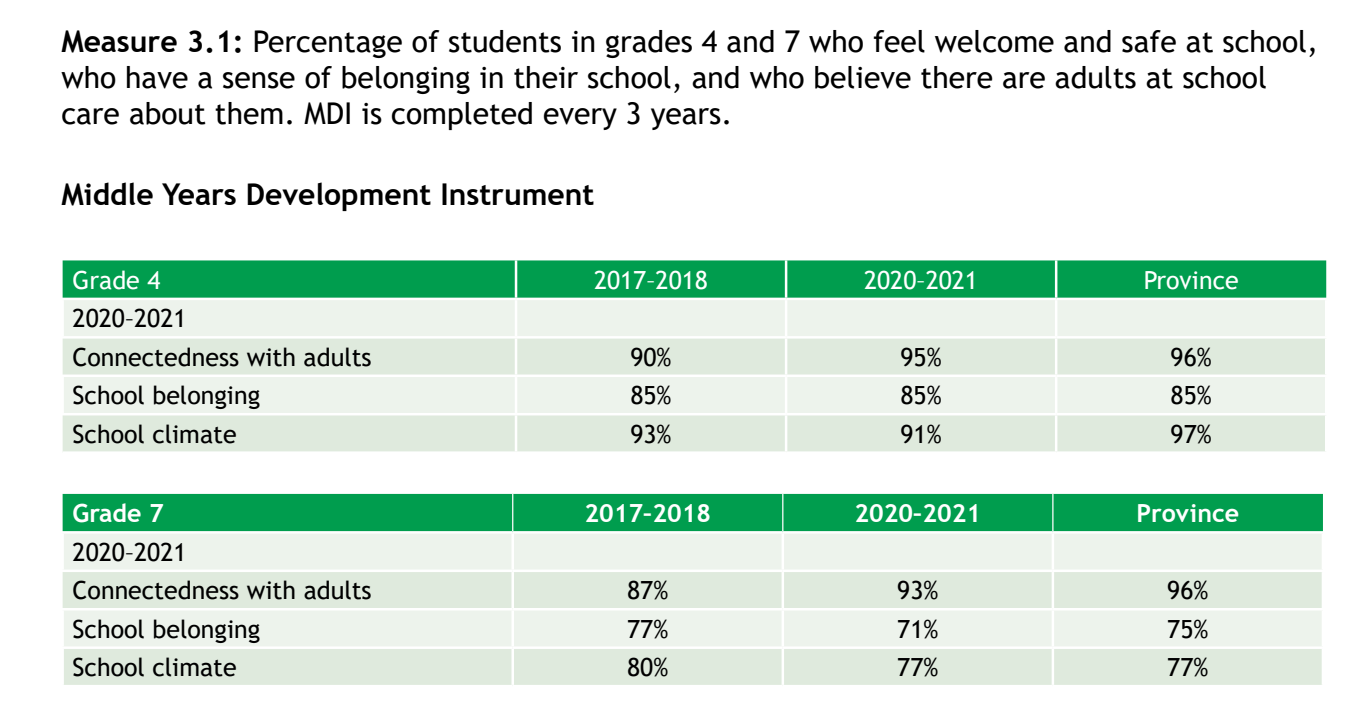
<style>
.page{position:relative;width:1370px;height:712px;background:#fff}
.page>*{position:absolute;margin:0;border:0;box-sizing:border-box;transform-origin:0 0}
.t1{font:30px/36px "Trebuchet MS";color:#000}
.t2{font:700 30px "Trebuchet MS";color:#000}
.t3{font:25px/38.5px "Trebuchet MS";color:#000}
.t4{font:25px "Trebuchet MS";color:#fff}
.t5{font:700 25px "Trebuchet MS";color:#fff}
.s1{font-weight:700}
</style>
<div class="page">
<div style="left:63px;top:260px;width:1263px;height:38px;background:#009d4e"></div>
<div style="left:64px;top:300px;width:1261px;height:36px;background:#edf3ec"></div>
<svg style="left:63px;top:339px;width:1262px;height:112px;background:#e3ede2"></svg>
<hr style="left:515px;top:260px;width:2px;height:38px;background:#fff">
<hr style="left:785px;top:260px;width:2px;height:38px;background:#fff">
<hr style="left:1055px;top:260px;width:2px;height:38px;background:#fff">
<hr style="left:515px;top:339px;width:2px;height:35px;background:#fff">
<hr style="left:785px;top:339px;width:2px;height:35px;background:#fff">
<hr style="left:1055px;top:339px;width:2px;height:35px;background:#fff">
<hr style="left:515px;top:415px;width:2px;height:36px;background:#fff">
<hr style="left:785px;top:415px;width:2px;height:36px;background:#fff">
<hr style="left:1055px;top:415px;width:2px;height:36px;background:#fff">
<hr style="left:515px;top:300px;width:2px;height:36px;background:#fff">
<hr style="left:785px;top:300px;width:2px;height:36px;background:#fff">
<hr style="left:1055px;top:300px;width:2px;height:36px;background:#fff">
<hr style="left:61px;top:374px;width:455px;height:3px;background:#fff">
<hr style="left:61px;top:377px;width:3px;height:36px;background:#fff">
<hr style="left:61px;top:413px;width:455px;height:2px;background:#fff">
<hr style="left:516px;top:374px;width:270px;height:3px;background:#fff">
<hr style="left:515px;top:377px;width:2px;height:36px;background:#fff">
<hr style="left:516px;top:413px;width:270px;height:2px;background:#fff">
<hr style="left:786px;top:374px;width:270px;height:3px;background:#fff">
<hr style="left:785px;top:377px;width:2px;height:36px;background:#fff">
<hr style="left:786px;top:413px;width:270px;height:2px;background:#fff">
<hr style="left:1056px;top:374px;width:271px;height:3px;background:#fff">
<hr style="left:1055px;top:377px;width:2px;height:36px;background:#fff">
<hr style="left:1056px;top:413px;width:271px;height:2px;background:#fff">
<div style="left:63px;top:494px;width:1260px;height:37px;background:#009d4e"></div>
<div style="left:64px;top:534px;width:1257px;height:35px;background:#edf3ec"></div>
<svg style="left:63px;top:572px;width:1258px;height:113px;background:#e3ede2"></svg>
<hr style="left:512px;top:494px;width:1px;height:37px;background:#fff">
<hr style="left:782px;top:494px;width:1px;height:37px;background:#fff">
<hr style="left:1052px;top:494px;width:1px;height:37px;background:#fff">
<hr style="left:511px;top:572px;width:3px;height:36px;background:#fff">
<hr style="left:781px;top:572px;width:3px;height:36px;background:#fff">
<hr style="left:1051px;top:572px;width:3px;height:36px;background:#fff">
<hr style="left:61px;top:649px;width:3px;height:36px;background:#fff">
<hr style="left:511px;top:649px;width:3px;height:36px;background:#fff">
<hr style="left:781px;top:649px;width:3px;height:36px;background:#fff">
<hr style="left:1051px;top:649px;width:3px;height:36px;background:#fff">
<hr style="left:511px;top:533px;width:3px;height:36px;background:#fff">
<hr style="left:781px;top:533px;width:3px;height:36px;background:#fff">
<hr style="left:1051px;top:533px;width:3px;height:36px;background:#fff">
<hr style="left:61px;top:608px;width:452px;height:2px;background:#fff">
<hr style="left:61px;top:610px;width:3px;height:36px;background:#fff">
<hr style="left:61px;top:646px;width:452px;height:3px;background:#fff">
<hr style="left:513px;top:608px;width:270px;height:2px;background:#fff">
<hr style="left:511px;top:610px;width:3px;height:36px;background:#fff">
<hr style="left:513px;top:646px;width:270px;height:3px;background:#fff">
<hr style="left:783px;top:608px;width:270px;height:2px;background:#fff">
<hr style="left:781px;top:610px;width:3px;height:36px;background:#fff">
<hr style="left:783px;top:646px;width:270px;height:3px;background:#fff">
<hr style="left:1053px;top:608px;width:271px;height:2px;background:#fff">
<hr style="left:1051px;top:610px;width:3px;height:36px;background:#fff">
<hr style="left:1053px;top:646px;width:271px;height:3px;background:#fff">
<p class="t1" style="left:61px;top:24px;width:1258px"><span class="s1">Measure 3.1:</span> Percentage of students in grades 4 and 7 who feel welcome and safe at school, who have a sense of belonging in their school, and who believe there are adults at school care about them. MDI is completed every 3 years.</p>
<p class="t2" style="left:61px;top:176px;width:534px">Middle Years Development Instrument</p>
<p class="t4" style="left:73px;top:264px;width:89px">Grade 4</p>
<p class="t4" style="left:594px;top:264px;width:115px">2017–2018</p>
<p class="t4" style="left:864px;top:264px;width:115px">2020–2021</p>
<p class="t4" style="left:1143px;top:264px;width:96px">Province</p>
<p class="t3" style="left:73px;top:299px;width:301px">2020–2021<br>Connectedness with adults</p>
<p class="t3" style="left:630px;top:337px;width:43px">90%</p>
<p class="t3" style="left:900px;top:337px;width:43px">95%</p>
<p class="t3" style="left:1170px;top:337px;width:43px">96%</p>
<p class="t3" style="left:73px;top:376px;width:189px">School belonging</p>
<p class="t3" style="left:630px;top:376px;width:43px">85%</p>
<p class="t3" style="left:900px;top:376px;width:43px">85%</p>
<p class="t3" style="left:1170px;top:376px;width:43px">85%</p>
<p class="t3" style="left:73px;top:414px;width:166px">School climate</p>
<p class="t3" style="left:630px;top:414px;width:43px">93%</p>
<p class="t3" style="left:900px;top:414px;width:43px">91%</p>
<p class="t3" style="left:1170px;top:414px;width:43px">97%</p>
<p class="t5" style="left:73px;top:498px;width:93px">Grade 7</p>
<p class="t5" style="left:584px;top:498px;width:128px">2017–2018</p>
<p class="t5" style="left:854px;top:498px;width:128px">2020–2021</p>
<p class="t5" style="left:1136px;top:498px;width:104px">Province</p>
<p class="t3" style="left:73px;top:532px;width:301px">2020–2021<br>Connectedness with adults</p>
<p class="t3" style="left:627px;top:571px;width:43px">87%</p>
<p class="t3" style="left:897px;top:571px;width:43px">93%</p>
<p class="t3" style="left:1167px;top:571px;width:43px">96%</p>
<p class="t3" style="left:73px;top:609px;width:189px">School belonging</p>
<p class="t3" style="left:627px;top:609px;width:43px">77%</p>
<p class="t3" style="left:897px;top:609px;width:43px">71%</p>
<p class="t3" style="left:1167px;top:609px;width:43px">75%</p>
<p class="t3" style="left:73px;top:648px;width:166px">School climate</p>
<p class="t3" style="left:627px;top:648px;width:43px">80%</p>
<p class="t3" style="left:897px;top:648px;width:43px">77%</p>
<p class="t3" style="left:1167px;top:648px;width:43px">77%</p>
</div>
